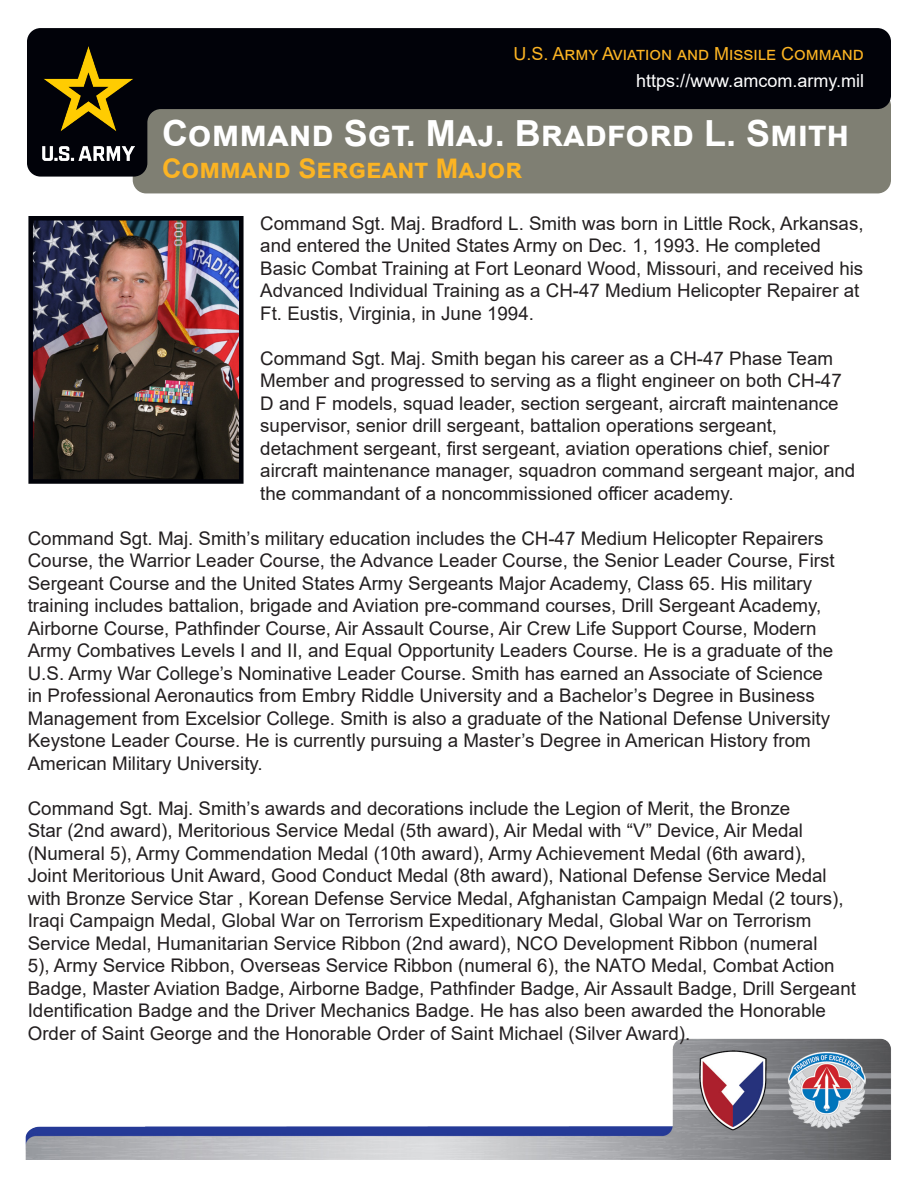
<style>
.page{position:relative;width:918px;height:1188px;background:#fff}
.page>*{position:absolute;margin:0;border:0;box-sizing:border-box;transform-origin:0 0}
.Subhead_Gold{font:700 36px "Arial";color:#fff}
.Subhead_Gold-2{font:700 27px "Arial";color:#fcb423}
.Body_Text{font:18.75px/22.5px "Arial";color:#231f20}
.t1{font:18px "Arial";color:#fcb423}
.t2{font:18px "Arial";color:#fff}
</style>
<div class="page">
<div style="left:133px;top:92px;width:758px;height:101px;background:#7f7f73;border-radius:13px"></div>
<svg style="left:27px;top:28px;width:864px;height:149px;fill:#010209"></svg>
<img style="left:43px;top:46px;width:91px;height:114px">
<img style="left:25px;top:1038px;width:866px;height:122px">
<img style="left:33px;top:221px;width:206px;height:258px">
<div style="left:28px;top:216px;width:216px;height:268px;border:4px solid #010209"></div>
<p class="t1" style="left:514px;top:41px;width:352px">U.S. Army Aviation and Missile Command</p>
<p class="t2" style="left:636px;top:68px;width:229px">https://www.amcom.army.mil</p>
<p class="Subhead_Gold" style="left:162px;top:108px;width:689px">Command Sgt. Maj. Bradford L. Smith</p>
<p class="Subhead_Gold-2" style="left:162px;top:149px;width:362px">Command Sergeant Major</p>
<p class="Body_Text" style="left:260px;top:212px;width:605px">Command Sgt. Maj. Bradford L. Smith was born in Little Rock, Arkansas, and entered the United States Army on Dec. 1, 1993. He completed Basic Combat Training at Fort Leonard Wood, Missouri, and received his Advanced Individual Training as a CH-47 Medium Helicopter Repairer at Ft. Eustis, Virginia, in June 1994.</p>
<p class="Body_Text" style="left:260px;top:347px;width:574px">Command Sgt. Maj. Smith began his career as a CH-47 Phase Team</p>
<p class="Body_Text" style="left:260px;top:369px;width:597px">Member and progressed to serving as a flight engineer on both CH-47<br>D and F models, squad leader, section sergeant, aircraft maintenance supervisor, senior drill sergeant, battalion operations sergeant, detachment sergeant, first sergeant, aviation operations chief, senior aircraft maintenance manager, squadron command sergeant major, and the commandant of a noncommissioned officer academy.</p>
<p class="Body_Text" style="left:28px;top:527px;width:808px">Command Sgt. Maj. Smith’s military education includes the CH-47 Medium Helicopter Repairers Course, the Warrior Leader Course, the Advance Leader Course, the Senior Leader Course, First Sergeant Course and the United States Army Sergeants Major Academy, Class 65. His military training includes battalion, brigade and Aviation pre-command courses, Drill Sergeant Academy, Airborne Course, Pathfinder Course, Air Assault Course, Air Crew Life Support Course, Modern Army Combatives Levels I and II, and Equal Opportunity Leaders Course. He is a graduate of the U.S. Army War College’s Nominative Leader Course. Smith has earned an Associate of Science in Professional Aeronautics from Embry Riddle University and a Bachelor’s Degree in Business Management from Excelsior College. Smith is also a graduate of the National Defense University Keystone Leader Course. He is currently pursuing a Master’s Degree in American History from American Military University.</p>
<p class="Body_Text" style="left:28px;top:797px;width:830px">Command Sgt. Maj. Smith’s awards and decorations include the Legion of Merit, the Bronze<br>Star (2nd award), Meritorious Service Medal (5th award), Air Medal with “V” Device, Air Medal (Numeral 5), Army Commendation Medal (10th award), Army Achievement Medal (6th award),<br>Joint Meritorious Unit Award, Good Conduct Medal (8th award), National Defense Service Medal with Bronze Service Star , Korean Defense Service Medal, Afghanistan Campaign Medal (2 tours), Iraqi Campaign Medal, Global War on Terrorism Expeditionary Medal, Global War on Terrorism Service Medal, Humanitarian Service Ribbon (2nd award), NCO Development Ribbon (numeral<br>5), Army Service Ribbon, Overseas Service Ribbon (numeral 6), the NATO Medal, Combat Action Badge, Master Aviation Badge, Airborne Badge, Pathfinder Badge, Air Assault Badge, Drill Sergeant Identification Badge and the Driver Mechanics Badge. He has also been awarded the Honorable Order of Saint George and the Honorable Order of Saint Michael (Silver Award).</p>
</div>
